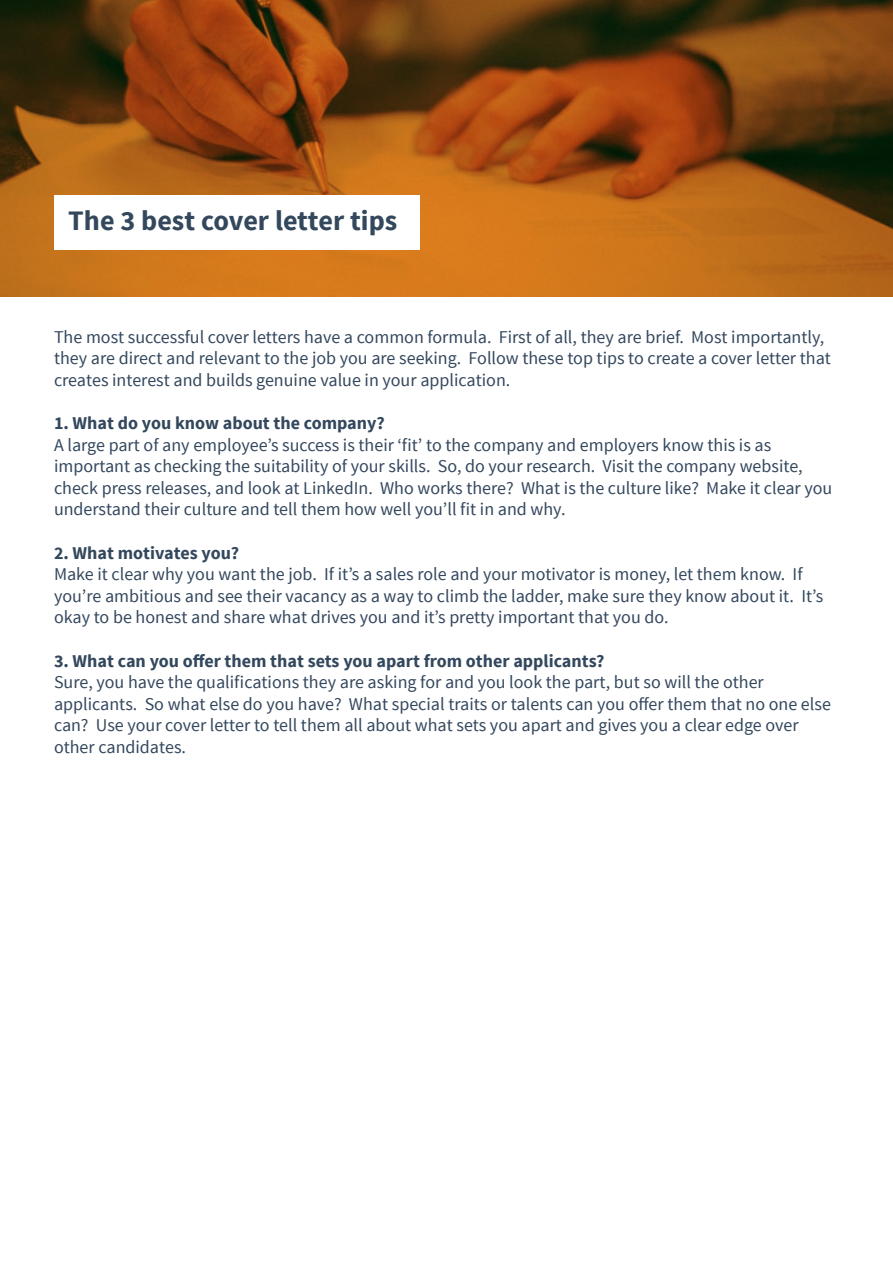
<style>
.page{position:relative;width:893px;height:1263px;background:#fff}
.page>*{position:absolute;margin:0;border:0;box-sizing:border-box;transform-origin:0 0}
.t1{font:700 28.2px "Source Sans Pro";color:#33475d}
.t2{font:18px/21.6px "Source Sans Pro";color:#33475d}
.t3{font:700 18px "Source Sans Pro";color:#33475d}
</style>
<div class="page">
<img style="left:0;top:0;width:893px;height:296px">
<div style="left:54px;top:195px;width:365px;height:54px;background:#fff"></div>
<p class="t1" style="left:68px;top:202px;width:330px">The 3 best cover letter tips</p>
<p class="t2" style="left:54px;top:326px;width:778px">The most successful cover letters have a common formula. First of all, they are brief. Most importantly, they are direct and relevant to the job you are seeking. Follow these top tips to create a cover letter that creates interest and builds genuine value in your application.</p>
<p class="t3" style="left:54px;top:411px;width:332px">1. What do you know about the company?</p>
<p class="t2" style="left:54px;top:434px;width:780px">A large part of any employee’s success is their ‘fit’ to the company and employers know this is as important as checking the suitability of your skills. So, do your research. Visit the company website, check press releases, and look at LinkedIn. Who works there? What is the culture like? Make it clear you understand their culture and tell them how well you’ll fit in and why.</p>
<p class="t3" style="left:54px;top:541px;width:187px">2. What motivates you?</p>
<p class="t2" style="left:54px;top:564px;width:771px">Make it clear why you want the job. If it’s a sales role and your motivator is money, let them know. If you’re ambitious and see their vacancy as a way to climb the ladder, make sure they know about it. It’s okay to be honest and share what drives you and it’s pretty important that you do.</p>
<p class="t3" style="left:54px;top:649px;width:552px">3. What can you offer them that sets you apart from other applicants?</p>
<p class="t2" style="left:54px;top:672px;width:778px">Sure, you have the qualifications they are asking for and you look the part, but so will the other applicants. So what else do you have? What special traits or talents can you offer them that no one else can? Use your cover letter to tell them all about what sets you apart and gives you a clear edge over other candidates.</p>
</div>
